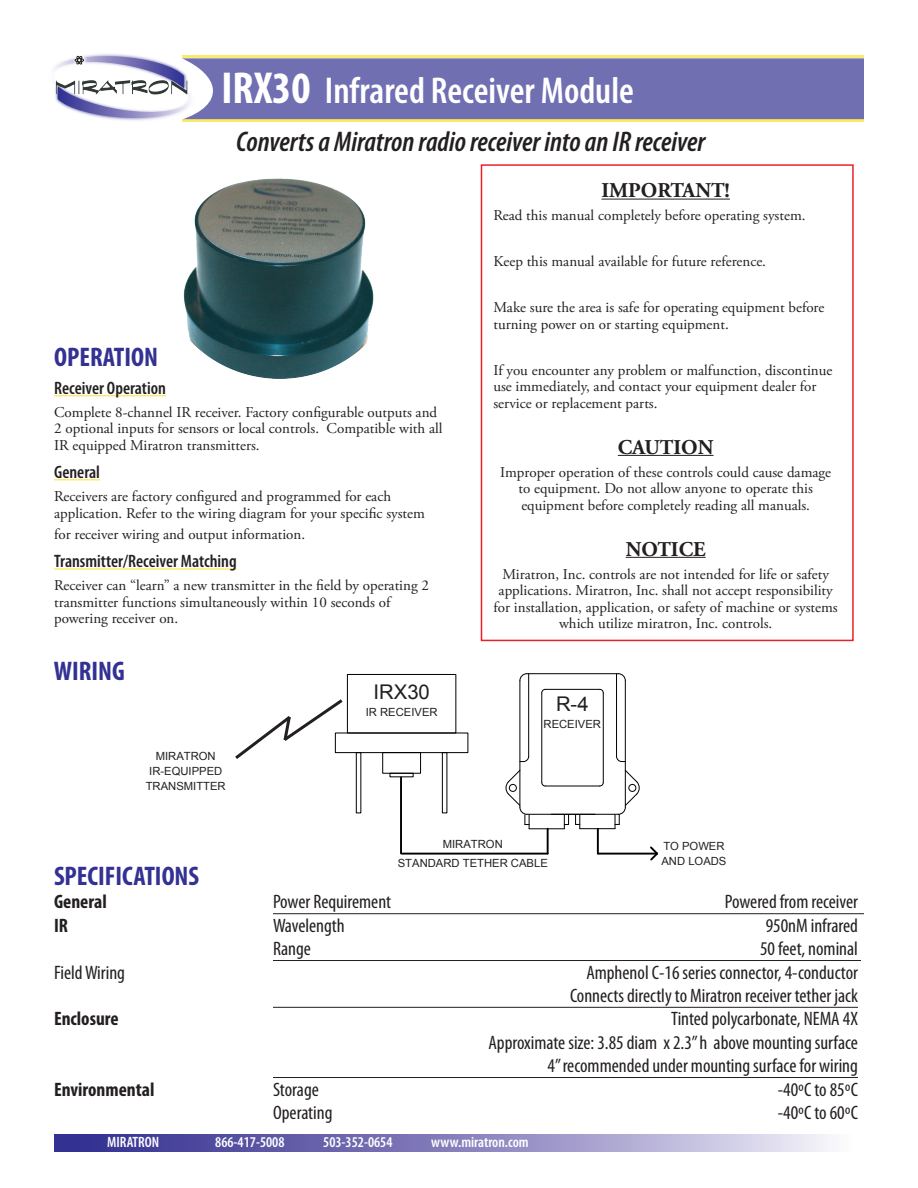
<style>
.page{position:relative;width:918px;height:1188px;background:#fff}
.page>*{position:absolute;margin:0;border:0;box-sizing:border-box;transform-origin:0 0}
.t1{font:600 condensed 37.5px "Myriad Pro";color:#fff}
.t2{font:italic 600 condensed 28.5px "Myriad Pro";color:#231f20}
.Subhead{font:700 condensed 27px "Myriad Pro";color:#333192}
.Body_Text{font:700 21px "Adobe Garamond Pro";color:#231f20}
.Body_Text-2{font:20.25px "Arial";color:#231f20}
.SPECS{font:condensed 19.5px "Myriad Pro";color:#231f20}
.SPECS-2{font:700 condensed 19.5px "Myriad Pro";color:#231f20}
.Body_head{font:600 condensed 18px "Myriad Pro";color:#231f20}
.Body_Text-3{font:15px/16.5px "Adobe Garamond Pro";color:#231f20}
.Body_head-2{font:15px/16.5px "Adobe Garamond Pro";color:#231f20}
.Body_Text-4{font:600 condensed 15px "Myriad Pro";color:#fff}
.Body_Text-5{font:11.25px "Arial";color:#231f20}
.s1{font-weight:700;font-size:45px}
</style>
<div class="page">
<hr style="left:182px;top:119px;width:681px;height:3px;background:#fae229">
<svg style="left:197px;top:55px;width:666px;height:65px;background:#7a78ae"></svg>
<img style="left:55px;top:54px;width:142px;height:68px">
<svg style="left:54px;top:1135px;width:774px;height:16px;background:#8782bd"></svg>
<hr style="left:273px;top:913px;width:591px;height:1px;background:#231f20">
<hr style="left:273px;top:960px;width:588px;height:1px;background:#231f20">
<hr style="left:273px;top:1007px;width:585px;height:1px;background:#231f20">
<hr style="left:273px;top:1077px;width:585px;height:1px;background:#231f20">
<hr style="left:519px;top:681px;width:1px;height:126px;background:#000">
<hr style="left:528px;top:674px;width:1px;height:82px;background:#000">
<hr style="left:541px;top:693px;width:1px;height:89px;background:#000">
<hr style="left:545px;top:689px;width:55px;height:1px;background:#000">
<hr style="left:527px;top:673px;width:91px;height:1px;background:#000">
<hr style="left:529px;top:828px;width:35px;height:1px;background:#000">
<hr style="left:545px;top:786px;width:55px;height:1px;background:#000">
<hr style="left:527px;top:814px;width:91px;height:1px;background:#000">
<hr style="left:625px;top:681px;width:1px;height:126px;background:#000">
<hr style="left:616px;top:674px;width:1px;height:82px;background:#000">
<hr style="left:603px;top:693px;width:1px;height:89px;background:#000">
<svg style="left:541px;top:782px;width:5px;height:5px"></svg>
<svg style="left:616px;top:755px;width:9px;height:8px"></svg>
<svg style="left:520px;top:755px;width:10px;height:8px"></svg>
<svg style="left:541px;top:688px;width:5px;height:6px"></svg>
<svg style="left:519px;top:673px;width:9px;height:9px"></svg>
<svg style="left:617px;top:673px;width:9px;height:9px"></svg>
<svg style="left:564px;top:815px;width:5px;height:14px"></svg>
<svg style="left:505px;top:769px;width:25px;height:60px"></svg>
<div style="left:509px;top:784px;width:8px;height:8px;border:1px solid #000;border-radius:50%"></div>
<svg style="left:599px;top:688px;width:5px;height:6px"></svg>
<svg style="left:599px;top:782px;width:5px;height:5px"></svg>
<hr style="left:580px;top:828px;width:35px;height:1px;background:#000">
<svg style="left:615px;top:769px;width:25px;height:60px"></svg>
<svg style="left:575px;top:815px;width:5px;height:14px"></svg>
<div style="left:347px;top:674px;width:109px;height:59px;border:1px solid #000"></div>
<div style="left:335px;top:733px;width:133px;height:20px;border:1px solid #000"></div>
<div style="left:382px;top:752px;width:39px;height:22px;border:1px solid #000"></div>
<div style="left:389px;top:773px;width:25px;height:4px;border:1px solid #000"></div>
<div style="left:356px;top:752px;width:5px;height:61px;border:1px solid #000"></div>
<div style="left:442px;top:752px;width:5px;height:61px;border:1px solid #000"></div>
<hr style="left:401px;top:853px;width:147px;height:2px;background:#000">
<hr style="left:547px;top:829px;width:2px;height:25px;background:#000">
<hr style="left:598px;top:853px;width:59px;height:2px;background:#000">
<hr style="left:597px;top:829px;width:2px;height:25px;background:#000">
<svg style="left:648px;top:846px;width:10px;height:14px"></svg>
<hr style="left:400px;top:777px;width:2px;height:76px;background:#000">
<svg style="left:235px;top:699px;width:111px;height:60px"></svg>
<div style="left:481px;top:164px;width:373px;height:477px;border:2px solid #ed1f26"></div>
<hr style="left:601px;top:199px;width:129px;height:1px;background:#231f20">
<hr style="left:618px;top:455px;width:96px;height:1px;background:#231f20">
<hr style="left:626px;top:557px;width:80px;height:1px;background:#231f20">
<hr style="left:54px;top:395px;width:112px;height:1px;background:#fae229">
<hr style="left:54px;top:479px;width:46px;height:1px;background:#fae229">
<hr style="left:54px;top:569px;width:183px;height:1px;background:#fae229">
<img style="left:183px;top:178px;width:191px;height:201px">
<p class="t1" style="left:221px;top:67px;width:414px"><span class="s1">IRX30</span> Infrared Receiver Module</p>
<p class="t2" style="left:236px;top:124px;width:471px">Converts a Miratron radio receiver into an IR receiver</p>
<p class="Subhead" style="left:54px;top:340px;width:105px">OPERATION</p>
<p class="Body_head" style="left:54px;top:377px;width:113px">Receiver Operation</p>
<p class="Body_head-2" style="left:54px;top:405px;width:390px">Complete 8-channel IR receiver. Factory configurable outputs and<br>2 optional inputs for sensors or local controls. Compatible with all<br>IR equipped Miratron transmitters.</p>
<p class="Body_head" style="left:54px;top:461px;width:47px">General</p>
<p class="Body_head-2" style="left:54px;top:489px;width:372px">Receivers are factory configured and programmed for each application. Refer to the wiring diagram for your specific system</p>
<p class="Body_head-2" style="left:54px;top:527px;width:253px">for receiver wiring and output information.</p>
<p class="Body_head" style="left:54px;top:550px;width:184px">Transmitter/Receiver Matching</p>
<p class="Body_Text-3" style="left:54px;top:578px;width:376px">Receiver can “learn” a new transmitter in the field by operating 2 transmitter functions simultaneously within 10 seconds of powering receiver on.</p>
<p class="Subhead" style="left:54px;top:654px;width:73px">WIRING</p>
<p class="Body_Text-5" style="left:156px;top:749px;width:61px">MIRATRON</p>
<p class="Body_Text-5" style="left:149px;top:764px;width:75px">IR-EQUIPPED</p>
<p class="Body_Text-5" style="left:146px;top:779px;width:81px">TRANSMITTER</p>
<p class="Body_Text-2" style="left:374px;top:679px;width:58px">IRX30</p>
<p class="Body_Text-5" style="left:366px;top:705px;width:73px">IR RECEIVER</p>
<p class="Body_Text" style="left:601px;top:179px;width:130px">IMPORTANT!</p>
<p class="Body_Text-3" style="left:493px;top:208px;width:314px">Read this manual completely before operating system.</p>
<p class="Body_Text-3" style="left:493px;top:254px;width:274px">Keep this manual available for future reference.</p>
<p class="Body_Text-3" style="left:493px;top:300px;width:332px">Make sure the area is safe for operating equipment before turning power on or starting equipment.</p>
<p class="Body_Text-3" style="left:493px;top:362px;width:341px">If you encounter any problem or malfunction, discontinue use immediately, and contact your equipment dealer for service or replacement parts.</p>
<p class="Body_Text" style="left:618px;top:435px;width:97px">CAUTION</p>
<p class="Body_Text-3" style="left:500px;top:464px;width:332px;text-align:center">Improper operation of these controls could cause damage to equipment. Do not allow anyone to operate this equipment before completely reading all manuals.</p>
<p class="Body_Text" style="left:626px;top:537px;width:81px">NOTICE</p>
<p class="Body_Text-3" style="left:494px;top:566px;width:346px;text-align:center">Miratron, Inc. controls are not intended for life or safety applications. Miratron, Inc. shall not accept responsibility for installation, application, or safety of machine or systems which utilize miratron, Inc. controls.</p>
<p class="Body_Text-2" style="left:556px;top:690px;width:34px">R-4</p>
<p class="Body_Text-5" style="left:544px;top:716px;width:59px">RECEIVER</p>
<p class="Body_Text-5" style="left:443px;top:837px;width:61px">MIRATRON</p>
<p class="Body_Text-5" style="left:398px;top:855px;width:152px">STANDARD TETHER CABLE</p>
<p class="Body_Text-5" style="left:663px;top:839px;width:63px">TO POWER</p>
<p class="Body_Text-5" style="left:661px;top:854px;width:67px">AND LOADS</p>
<p class="Subhead" style="left:54px;top:859px;width:147px">SPECIFICATIONS</p>
<p class="SPECS-2" style="left:54px;top:890px;width:54px">General</p>
<p class="SPECS" style="left:273px;top:890px;width:120px">Power Requirement</p>
<p class="SPECS" style="left:725px;top:890px;width:135px">Powered from receiver</p>
<p class="SPECS-2" style="left:54px;top:913px;width:16px">IR</p>
<p class="SPECS" style="left:273px;top:914px;width:73px">Wavelength</p>
<p class="SPECS" style="left:766px;top:914px;width:94px">950nM infrared</p>
<p class="SPECS" style="left:273px;top:937px;width:39px">Range</p>
<p class="SPECS" style="left:760px;top:937px;width:99px">50 feet, nominal</p>
<p class="SPECS" style="left:54px;top:960px;width:73px">FieldWiring</p>
<p class="SPECS" style="left:586px;top:960px;width:273px">Amphenol C-16 series connector, 4-conductor</p>
<p class="SPECS" style="left:570px;top:984px;width:289px">Connects directly to Miratron receiver tether jack</p>
<p class="SPECS-2" style="left:54px;top:1007px;width:66px">Enclosure</p>
<p class="SPECS" style="left:671px;top:1007px;width:188px">Tinted polycarbonate, NEMA 4X</p>
<p class="SPECS" style="left:488px;top:1031px;width:371px">Approximate size: 3.85 diam x 2.3”h above mounting surface</p>
<p class="SPECS" style="left:548px;top:1054px;width:312px">4”recommended under mounting surface for wiring</p>
<p class="SPECS-2" style="left:54px;top:1077px;width:102px">Environmental</p>
<p class="SPECS" style="left:273px;top:1077px;width:47px">Storage</p>
<p class="SPECS" style="left:778px;top:1077px;width:82px">-40ºC to 85ºC</p>
<p class="SPECS" style="left:273px;top:1101px;width:61px">Operating</p>
<p class="SPECS" style="left:778px;top:1101px;width:82px">-40ºC to 60ºC</p>
<p class="Body_Text-4" style="left:107px;top:1133px;width:53px">MIRATRON</p>
<p class="Body_Text-4" style="left:215px;top:1133px;width:71px">866-417-5008</p>
<p class="Body_Text-4" style="left:323px;top:1133px;width:71px">503-352-0654</p>
<p class="Body_Text-4" style="left:431px;top:1133px;width:99px">www.miratron.com</p>
</div>
